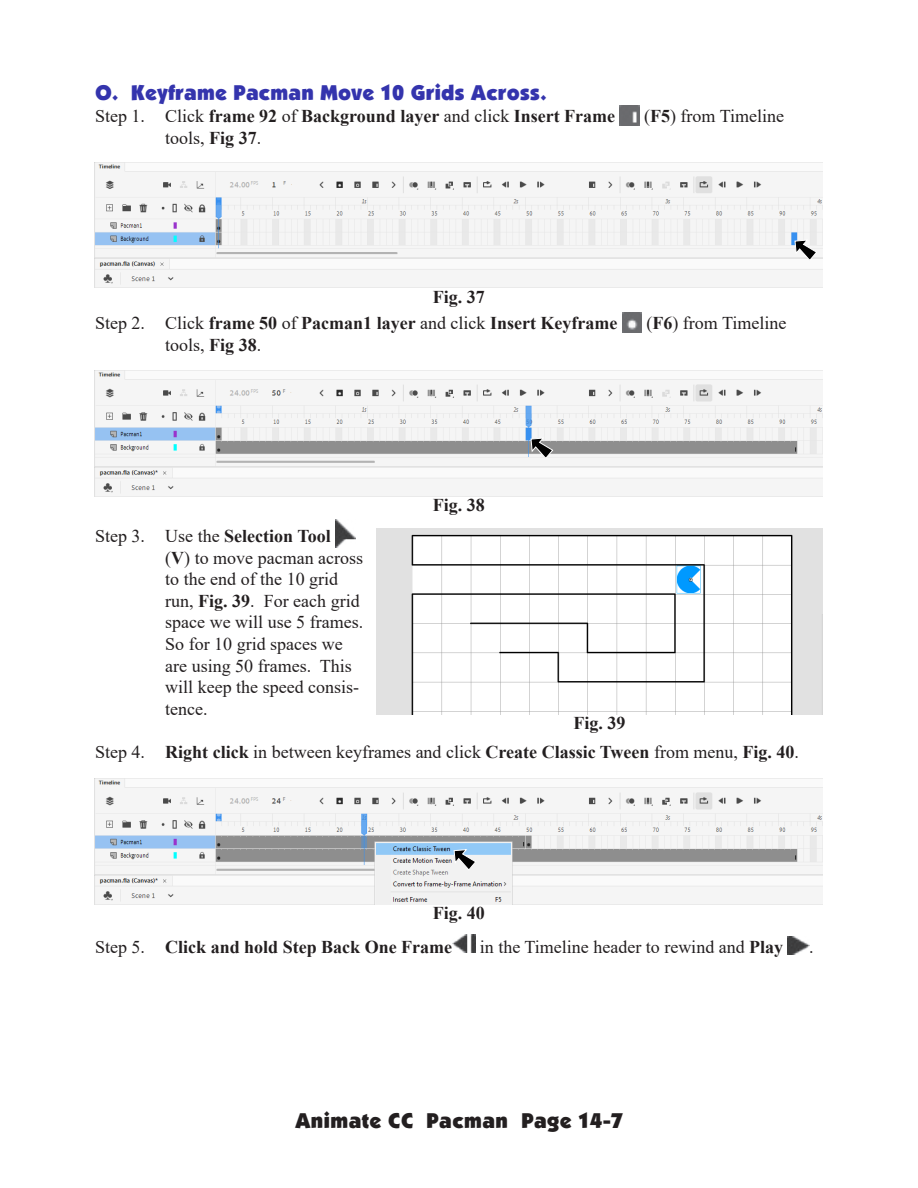
<style>
.page{position:relative;width:918px;height:1188px;background:#fff}
.page>*{position:absolute;margin:0;border:0;box-sizing:border-box;transform-origin:0 0}
.Subhead_1{font:21px "Boulder";letter-spacing:.015em;color:#3434ad}
.t1{font:21px "Boulder";letter-spacing:.025em;color:#231f20}
.Body_text{font:18px/21.6px "Times New Roman";color:#231f20}
.Body_text-2{font:700 18px "Times New Roman";color:#231f20}
.Figure_Number{font:700 18px "Times New Roman";color:#231f20}
.s1{font-weight:400}
.s2{font-weight:700}
</style>
<div class="page">
<img style="left:620px;top:105px;width:20px;height:20px">
<img style="left:622px;top:313px;width:20px;height:19px">
<img style="left:335px;top:520px;width:20px;height:28px">
<img style="left:452px;top:935px;width:23px;height:18px">
<img style="left:788px;top:936px;width:21px;height:18px">
<img style="left:376px;top:528px;width:447px;height:186px">
<img style="left:95px;top:162px;width:728px;height:126px">
<svg style="left:795px;top:240px;width:22px;height:21px"></svg>
<img style="left:95px;top:371px;width:728px;height:125px">
<svg style="left:531px;top:438px;width:22px;height:21px"></svg>
<img style="left:95px;top:779px;width:728px;height:125px">
<svg style="left:454px;top:849px;width:22px;height:22px"></svg>
<p class="Subhead_1" style="left:95px;top:81px;width:453px">O. Keyframe Pacman Move 10 Grids Across.</p>
<p class="Body_text-2" style="left:95px;top:103px;width:522px"><span class="s1">Step 1. Click</span> frame 92 <span class="s1">of</span> Background layer <span class="s1">and click</span> Insert Frame</p>
<p class="Body_text" style="left:644px;top:105px;width:142px">(<span class="s2">F5</span>) from Timeline</p>
<p class="Body_text" style="left:165px;top:126px;width:98px">tools, <span class="s2">Fig 37</span>.</p>
<p class="Figure_Number" style="left:433px;top:284px;width:54px">Fig. 37</p>
<p class="Body_text-2" style="left:95px;top:310px;width:524px"><span class="s1">Step 2. Click</span> frame 50 <span class="s1">of</span> Pacman1 layer <span class="s1">and click</span> Insert Keyframe</p>
<p class="Body_text" style="left:646px;top:312px;width:142px">(<span class="s2">F6</span>) from Timeline</p>
<p class="Body_text" style="left:165px;top:334px;width:98px">tools, <span class="s2">Fig 38</span>.</p>
<p class="Figure_Number" style="left:433px;top:492px;width:54px">Fig. 38</p>
<p class="Body_text" style="left:165px;top:525px;width:199px;text-indent:-70px">Step 3. Use the <span class="s2">Selection Tool<br></span>(<span class="s2">V</span>) to move pacman across to the end of the 10 grid run, <span class="s2">Fig. 39</span>. For each grid space we will use 5 frames.<br>So for 10 grid spaces we are using 50 frames. This will keep the speed consis&shy;tence.</p>
<p class="Body_text" style="left:95px;top:741px;width:706px">Step 4. <span class="s2">Right click</span> in between keyframes and click <span class="s2">Create Classic Tween</span> from menu, <span class="s2">Fig. 40</span>.</p>
<p class="Figure_Number" style="left:574px;top:710px;width:54px">Fig. 39</p>
<p class="Figure_Number" style="left:433px;top:900px;width:54px">Fig. 40</p>
<p class="Body_text-2" style="left:95px;top:934px;width:359px"><span class="s1">Step 5.</span> Click and hold Step Back One Frame</p>
<p class="Body_text" style="left:480px;top:935px;width:305px">in the Timeline header to rewind and <span class="s2">Play</span></p>
<p class="Body_text" style="left:809px;top:935px;width:6px">.</p>
<p class="t1" style="left:295px;top:1109px;width:329px">Animate CC Pacman Page 14-7</p>
</div>
